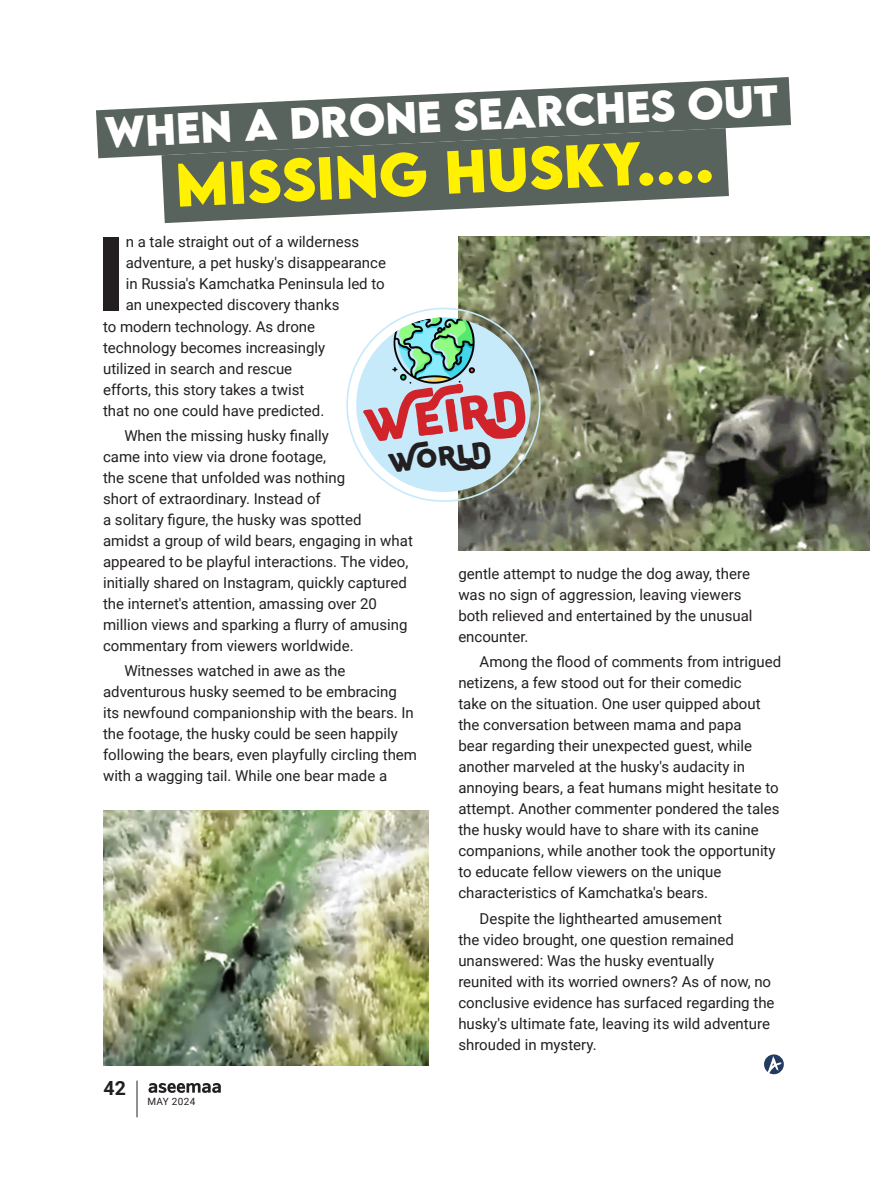
<style>
.page{position:relative;width:885px;height:1183px;background:#fff}
.page>*{position:absolute;margin:0;border:0;box-sizing:border-box;transform-origin:0 0}
.body{font:700 103.65px "Roboto";color:#231f20}
.body-2{font:58.5px "Brawls Typeface";color:#d1232a}
.heads{font:700 54px "LEMONMILK";color:#fff101}
.heads-2{font:700 39px "LEMONMILK";color:#fff}
.body-3{font:33.45px "Brawls Typeface";color:#231f20}
.t1{font:700 19.5px "Roboto";color:#231f20}
.body-4{font:15px/21px "Roboto";color:#231f20}
.t2{font:10.05px "Roboto";letter-spacing:.035em;color:#231f20}
</style>
<div class="page">
<hr style="left:137px;top:1080px;width:1px;height:36px;background:#231f20">
<svg style="left:148px;top:1083px;width:73px;height:9px"></svg>
<svg style="left:161px;top:158px;width:567px;height:65px;fill:#59635d"></svg>
<img style="left:103px;top:810px;width:325px;height:255px">
<img style="left:458px;top:236px;width:411px;height:314px">
<svg style="left:346px;top:302px;width:199px;height:205px"></svg>
<svg style="left:96px;top:77px;width:695px;height:81px;fill:#59635d"></svg>
<svg style="left:764px;top:1054px;width:19px;height:19px"></svg>
<p class="heads-2" style="left:104px;top:107px;width:675px;rotate:-3deg">WHEN A DRONE SEARCHES OUT</p>
<p class="heads" style="left:173px;top:150px;width:540px;rotate:-3deg">MISSING HUSKY....</p>
<p class="body" style="left:95px;top:201px;width:32px">I</p>
<p class="body-4" style="left:126px;top:231px;width:235px">n a tale straight out of a wilderness</p>
<p class="body-4" style="left:126px;top:252px;width:262px">adventure, a pet husky's disappearance</p>
<p class="body-4" style="left:126px;top:273px;width:260px">in Russia's Kamchatka Peninsula led to</p>
<p class="body-4" style="left:126px;top:294px;width:215px">an unexpected discovery thanks</p>
<p class="body-4" style="left:103px;top:315px;width:213px">to modern technology. As drone</p>
<p class="body-4" style="left:103px;top:336px;width:224px">technology becomes increasingly</p>
<p class="body-4" style="left:103px;top:357px;width:191px">utilized in search and rescue</p>
<p class="body-4" style="left:103px;top:378px;width:203px">efforts, this story takes a twist</p>
<p class="body-4" style="left:103px;top:399px;width:223px">that no one could have predicted.</p>
<p class="body-4" style="left:103px;top:424px;width:311px;text-indent:21px">When the missing husky finally<br>came into view via drone footage,<br>the scene that unfolded was nothing<br>short of extraordinary. Instead of<br>a solitary figure, the husky was spotted<br>amidst a group of wild bears, engaging in what appeared to be playful interactions. The video, initially shared on Instagram, quickly captured the internet's attention, amassing over 20 million views and sparking a flurry of amusing commentary from viewers worldwide.</p>
<p class="body-4" style="left:103px;top:659px;width:315px;text-indent:21px">Witnesses watched in awe as the adventurous husky seemed to be embracing<br>its newfound companionship with the bears. In the footage, the husky could be seen happily following the bears, even playfully circling them with a wagging tail. While one bear made a</p>
<p class="body-2" style="left:361px;top:397px;width:164px;rotate:-8deg">WEIRD</p>
<p class="body-3" style="left:387px;top:447px;width:104px;rotate:-8deg">WORLD</p>
<p class="body-4" style="left:458px;top:562px;width:295px">gentle attempt to nudge the dog away, there was no sign of aggression, leaving viewers both relieved and entertained by the unusual encounter.</p>
<p class="body-4" style="left:458px;top:650px;width:324px;text-indent:21px">Among the flood of comments from intrigued netizens, a few stood out for their comedic<br>take on the situation. One user quipped about the conversation between mama and papa<br>bear regarding their unexpected guest, while another marveled at the husky's audacity in annoying bears, a feat humans might hesitate to attempt. Another commenter pondered the tales the husky would have to share with its canine companions, while another took the opportunity to educate fellow viewers on the unique characteristics of Kamchatka's bears.</p>
<p class="body-4" style="left:458px;top:906px;width:318px;text-indent:21px">Despite the lighthearted amusement<br>the video brought, one question remained unanswered: Was the husky eventually<br>reunited with its worried owners? As of now, no conclusive evidence has surfaced regarding the husky's ultimate fate, leaving its wild adventure shrouded in mystery.</p>
<h3 class="t1" style="left:104px;top:1074px;width:24px">42</h3>
<p class="t2" style="left:147px;top:1093px;width:49px">MAY 2024</p>
</div>
